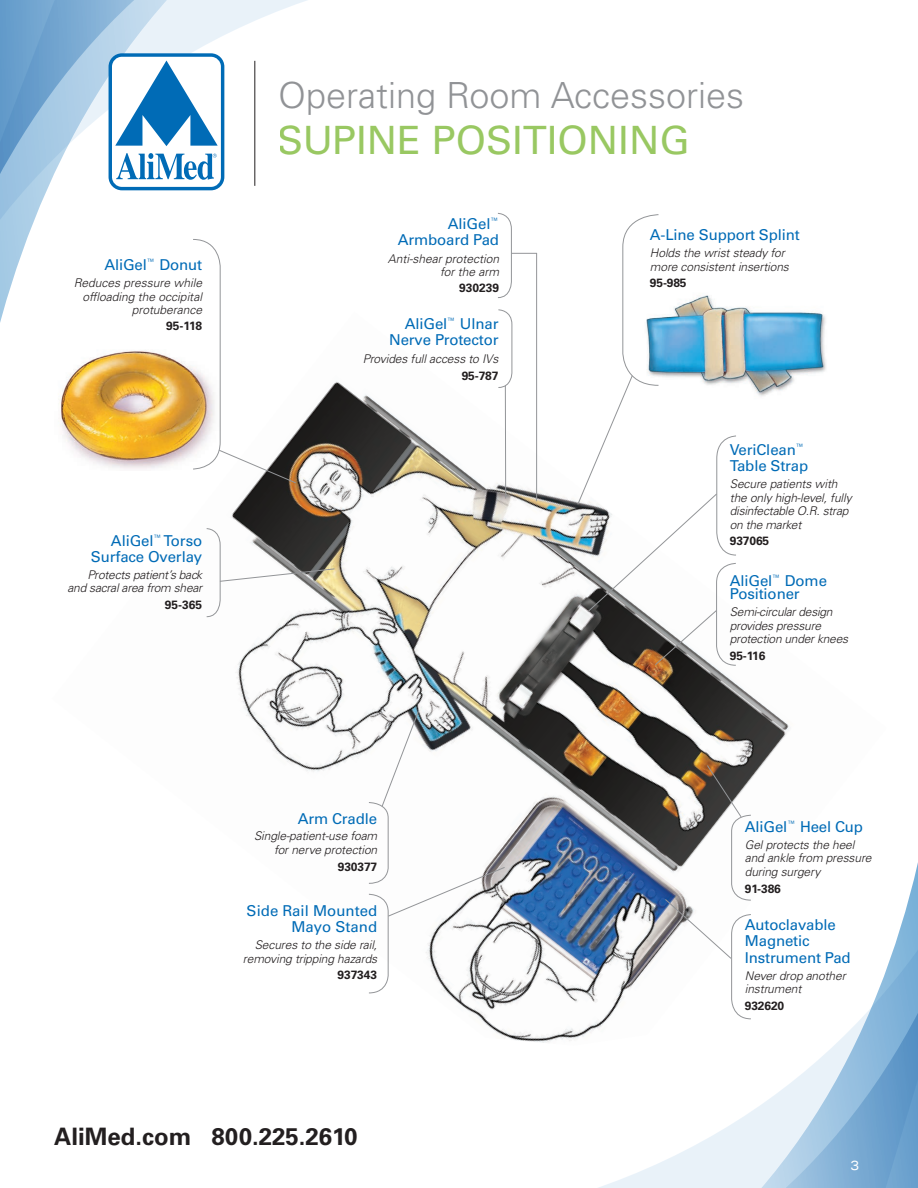
<style>
.page{position:relative;width:918px;height:1188px;background:#fff}
.page>*{position:absolute;margin:0;border:0;box-sizing:border-box;transform-origin:0 0}
.t1{font:39px "Univers LT Std";color:#99c862}
.t2{font:300 36px "Univers LT Std";color:#919396}
.t3{font:700 24px "Univers LT Std";color:#231f20}
.t4{font:15px/16.5px "Univers LT Std";letter-spacing:-.01em;color:#006bb6;text-align:right}
.t5{font:expanded 13.2px "Univers LT Std";color:#fff;scale:.91 1}
.t6{font:italic 300 12px/13.5px "Univers LT Std";letter-spacing:-.01em;color:#231f20;text-align:right}
.t7{font:700 12px "Univers LT Std";letter-spacing:-.01em;color:#231f20}
</style>
<div class="page">
<svg style="left:0;top:0;width:271px;height:323px"></svg>
<svg style="left:598px;top:1149px;width:91px;height:39px"></svg>
<svg style="left:689px;top:862px;width:229px;height:326px"></svg>
<svg style="left:109px;top:53px;width:115px;height:137px"></svg>
<img style="left:52px;top:312px;width:835px;height:734px">
<svg style="left:498px;top:309px;width:15px;height:79px"></svg>
<svg style="left:664px;top:764px;width:88px;height:256px"></svg>
<svg style="left:368px;top:710px;width:138px;height:284px"></svg>
<svg style="left:206px;top:528px;width:129px;height:89px"></svg>
<hr style="left:505px;top:386px;width:1px;height:113px;background:#939598">
<svg style="left:192px;top:239px;width:105px;height:245px"></svg>
<svg style="left:577px;top:214px;width:160px;height:452px"></svg>
<svg style="left:498px;top:213px;width:39px;height:85px"></svg>
<hr style="left:536px;top:253px;width:1px;height:248px;background:#939598">
<p class="t4" style="left:104px;top:257px;width:99px">AliGel<sup>™</sup> Donut</p>
<p class="t6" style="left:74px;top:276px;width:130px">Reduces pressure while offloading the occipital protuberance</p>
<p class="t7" style="left:166px;top:318px;width:37px">95-118</p>
<p class="t4" style="left:91px;top:532px;width:113px">AliGel<sup>™</sup> Torso<br>Surface Overlay</p>
<p class="t6" style="left:68px;top:568px;width:136px">Protects patient’s back and sacral area from shear</p>
<p class="t7" style="left:165px;top:598px;width:39px">95-365</p>
<p class="t2" style="left:278px;top:74px;width:467px">Operating Room Accessories</p>
<h1 class="t1" style="left:278px;top:117px;width:413px">SUPINE POSITIONING</h1>
<p class="t4" style="left:398px;top:215px;width:103px">AliGel<sup>™<br></sup>Armboard Pad</p>
<p class="t6" style="left:388px;top:252px;width:113px">Anti-shear protection for the arm</p>
<p class="t7" style="left:459px;top:281px;width:42px">930239</p>
<p class="t4" style="left:389px;top:315px;width:111px">AliGel<sup>™</sup> Ulnar<br>Nerve Protector</p>
<p class="t6" style="left:363px;top:352px;width:137px">Provides full access to IVs</p>
<p class="t7" style="left:462px;top:369px;width:38px">95-787</p>
<p class="t4" style="left:650px;top:227px;width:151px">A-Line Support Splint</p>
<p class="t6" style="left:650px;top:246px;width:141px;text-align:left">Holds the wrist steady for more consistent insertions</p>
<p class="t7" style="left:650px;top:276px;width:38px">95-985</p>
<p class="t4" style="left:730px;top:442px;width:80px;text-align:left">VeriClean<sup>™<br></sup>Table Strap</p>
<p class="t6" style="left:730px;top:477px;width:123px;text-align:left">Secure patients with the only high-level, fully disinfectable O.R. strap on the market</p>
<p class="t7" style="left:730px;top:534px;width:41px">937065</p>
<p class="t4" style="left:730px;top:574px;width:99px;line-height:13.5px;text-align:left">AliGel<sup>™</sup> Dome<br>Positioner</p>
<p class="t6" style="left:730px;top:605px;width:120px;text-align:left">Semi-circular design provides pressure protection under knees</p>
<p class="t7" style="left:730px;top:649px;width:37px">95-116</p>
<p class="t4" style="left:298px;top:810px;width:81px">Arm Cradle</p>
<p class="t6" style="left:254px;top:829px;width:125px">Single-patient-use foam for nerve protection</p>
<p class="t7" style="left:338px;top:859px;width:41px">930377</p>
<p class="t4" style="left:247px;top:902px;width:132px">Side Rail Mounted<br>Mayo Stand</p>
<p class="t6" style="left:243px;top:938px;width:136px">Secures to the side rail, removing tripping hazards</p>
<p class="t7" style="left:338px;top:968px;width:41px">937343</p>
<p class="t4" style="left:745px;top:819px;width:120px">AliGel<sup>™</sup> Heel Cup</p>
<p class="t6" style="left:745px;top:838px;width:128px;text-align:left">Gel protects the heel and ankle from pressure during surgery</p>
<p class="t7" style="left:745px;top:881px;width:38px">91-386</p>
<p class="t4" style="left:745px;top:916px;width:107px;text-align:left">Autoclavable<br>Magnetic<br>Instrument Pad</p>
<p class="t6" style="left:745px;top:969px;width:102px;text-align:left">Never drop another instrument</p>
<p class="t7" style="left:745px;top:999px;width:41px">932620</p>
<h3 class="t3" style="left:54px;top:1123px;width:305px">AliMed.com 800.225.2610</h3>
<p class="t5" style="left:850px;top:1157px;width:11px">3</p>
</div>
